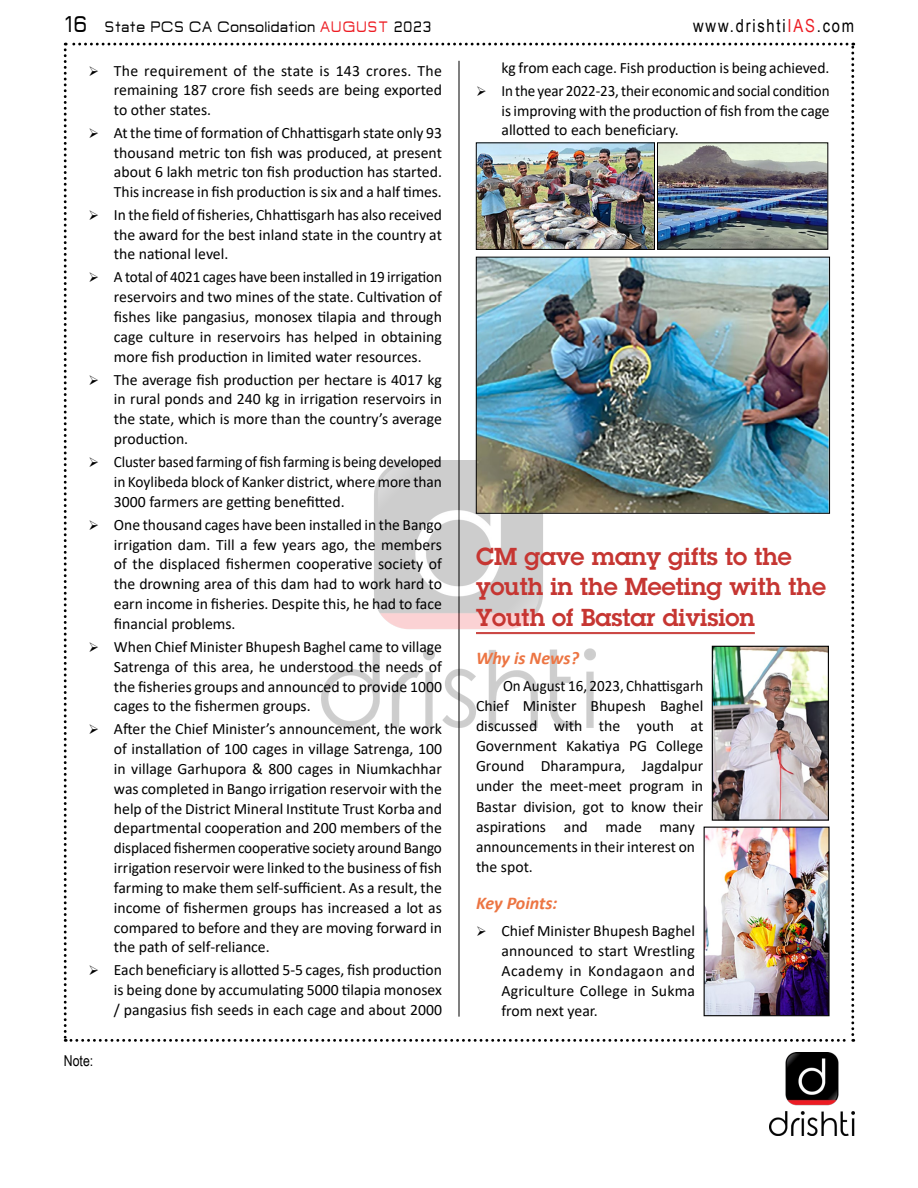
<style>
.page{position:relative;width:918px;height:1188px;background:#fff}
.page>*{position:absolute;margin:0;border:0;box-sizing:border-box;transform-origin:0 0}
.t1{font:600 24px/30.8px "Lubalin Graph Std";color:#c63632}
.t2{font:italic 700 18px "Calibri";color:#ec7543}
.t3{font:18px "Arial Narrow";letter-spacing:.1em;color:#000}
.t4{font:16.5px "Jepanten";color:#000;scale:.91 1}
.t5{font:15.75px/19.8px "Calibri";color:#000;text-align:justify}
.t6{font:15.75px/19.8px "Calibri";color:#000;text-align:justify;scale:.96 1}
.t7{font:15.75px/20.1px "Calibri";color:#000;scale:.95 1}
.t8{font:15px "Arial Narrow";color:#000}
.s1{font-size:24.75px}
.s2{color:#ed1d24}
</style>
<div class="page">
<img style="left:770px;top:1053px;width:84px;height:82px">
<img style="left:64px;top:43px;width:790px;height:999px">
<p class="t4" style="left:64px;top:20px;width:406px"><span class="s1">16</span> State PCS CA Consolidation <span class="s2">AUGUST</span> 2023</p>
<p class="t8" style="left:64px;top:1050px;width:31px">Note:</p>
<p class="t5" style="left:114px;top:60px;width:330px">The requirement of the state is 143 crores. The remaining 187 crore fish seeds are being exported to other states.</p>
<p class="t5" style="left:114px;top:122px;width:330px">At the time of formation of Chhattisgarh state only 93 thousand metric ton fish was produced, at present about 6 lakh metric ton fish production has started.<br>This increase in fish production is six and a half times.</p>
<p class="t5" style="left:114px;top:204px;width:330px">In the field of fisheries, Chhattisgarh has also received the award for the best inland state in the country at the national level.</p>
<p class="t6" style="left:114px;top:267px;width:343px">A total of 4021 cages have been installed in 19 irrigation reservoirs and two mines of the state. Cultivation of fishes like pangasius, monosex tilapia and through cage culture in reservoirs has helped in obtaining more fish production in limited water resources.</p>
<p class="t5" style="left:114px;top:369px;width:330px">The average fish production per hectare is 4017 kg in rural ponds and 240 kg in irrigation reservoirs in the state, which is more than the country’s average production.</p>
<p class="t6" style="left:114px;top:452px;width:343px">Cluster based farming of fish farming is being developed in Koylibeda block of Kanker district, where more than 3000 farmers are getting benefitted.</p>
<p class="t5" style="left:114px;top:514px;width:330px">One thousand cages have been installed in the Bango irrigation dam. Till a few years ago, the members of the displaced fishermen cooperative society of the drowning area of this dam had to work hard to earn income in fisheries. Despite this, he had to face financial problems.</p>
<p class="t5" style="left:114px;top:636px;width:330px">When Chief Minister Bhupesh Baghel came to village Satrenga of this area, he understood the needs of the fisheries groups and announced to provide 1000 cages to the fishermen groups.</p>
<p class="t5" style="left:114px;top:719px;width:330px">After the Chief Minister’s announcement, the work of installation of 100 cages in village Satrenga, 100 in village Garhupora &amp; 800 cages in Niumkachhar was completed in Bango irrigation reservoir with the help of the District Mineral Institute Trust Korba and departmental cooperation and 200 members of the displaced fishermen cooperative society around Bango irrigation reservoir were linked to the business of fish farming to make them self-sufficient. As a result, the income of fishermen groups has increased a lot as compared to before and they are moving forward in the path of self-reliance.</p>
<p class="t5" style="left:114px;top:960px;width:330px">Each beneficiary is allotted 5-5 cages, fish production is being done by accumulating 5000 tilapia monosex / pangasius fish seeds in each cage and about 2000</p>
<p class="t3" style="left:693px;top:13px;width:163px">www.drishti<span class="s2">IAS</span>.com</p>
<p class="t5" style="left:502px;top:56px;width:330px;line-height:23px">kg from each cage. Fish production is being achieved.<br>In the year 2022-23, their economic and social condition</p>
<p class="t5" style="left:502px;top:100px;width:330px">is improving with the production of fish from the cage allotted to each beneficiary.</p>
<h1 class="t1" style="left:476px;top:540px;width:351px">CM gave many gifts to the youth in the Meeting with the<br>Youth of Bastar division</h1>
<p class="t2" style="left:476px;top:645px;width:104px">Why is News?</p>
<p class="t7" style="left:476px;top:675px;width:241px;text-indent:27px">On August 16, 2023, Chhattisgarh<br>Chief Minister Bhupesh Baghel discussed with the youth at<br>Government Kakatiya PG College<br>Ground Dharampura, Jagdalpur under the meet-meet program in<br>Bastar division, got to know their aspirations and made many announcements in their interest on the spot.</p>
<p class="t2" style="left:476px;top:890px;width:83px">Key Points:</p>
<p class="t5" style="left:502px;top:920px;width:195px">Chief Minister Bhupesh Baghel announced to start Wrestling Academy in Kondagaon and Agriculture College in Sukma from next year.</p>
</div>
